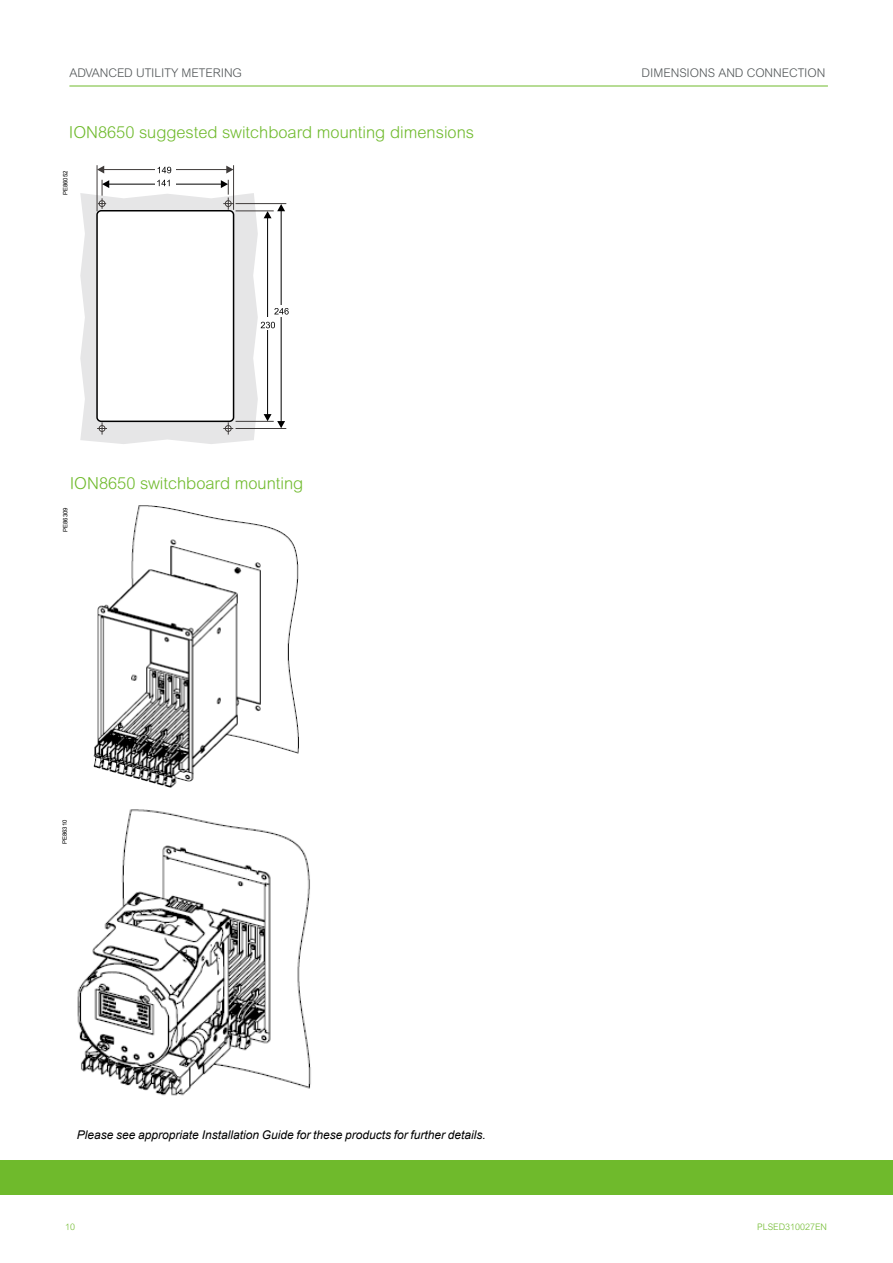
<style>
.page{position:relative;width:893px;height:1263px;background:#fff}
.page>*{position:absolute;margin:0;border:0;box-sizing:border-box;transform-origin:0 0}
.t1{font:300 16.5px "Arial Rounded MT Std";color:#6fba2c}
.t2{font:italic 12px "Arial";color:#000}
.t3{font:300 12px "Arial Rounded MT Std";letter-spacing:-.005em;color:#515557}
.t4{font:300 9px "Arial Rounded MT Std";color:#6fba2c}
.t5{font:6px "Arial";color:#000}
</style>
<div class="page">
<hr style="left:69px;top:86px;width:759px;height:1px;background:#6fba2c">
<div style="left:0;top:1161px;width:893px;height:34px;background:#6fba2c"></div>
<hr style="left:97px;top:165px;width:1px;height:46px;background:#3f3b3a">
<hr style="left:233px;top:165px;width:1px;height:45px;background:#3f3b3a">
<hr style="left:104px;top:169px;width:123px;height:1px;background:#3f3b3a">
<svg style="left:97px;top:166px;width:7px;height:8px"></svg>
<svg style="left:226px;top:166px;width:7px;height:8px"></svg>
<div style="left:155px;top:163px;width:21px;height:13px;background:#fff"></div>
<svg style="left:158px;top:167px;width:13px;height:6px"></svg>
<svg style="left:80px;top:180px;width:209px;height:264px"></svg>
<img style="left:93px;top:505px;width:206px;height:283px">
<img style="left:77px;top:809px;width:234px;height:287px">
<p class="t3" style="left:69px;top:66px;width:174px">ADVANCED UTILITY METERING</p>
<p class="t3" style="left:642px;top:66px;width:185px">DIMENSIONS AND CONNECTION</p>
<h1 class="t1" style="left:69px;top:123px;width:407px">ION8650 suggested switchboard mounting dimensions</h1>
<p class="t5" style="left:61px;top:195px;width:26px;rotate:-90deg">PE86052</p>
<h1 class="t1" style="left:70px;top:474px;width:235px">ION8650 switchboard mounting</h1>
<p class="t5" style="left:61px;top:532px;width:26px;rotate:-90deg">PE86309</p>
<p class="t5" style="left:61px;top:844px;width:26px;rotate:-90deg">PE86310</p>
<p class="t2" style="left:77px;top:1127px;width:410px">Please see appropriate Installation Guide for these products for further details.</p>
<p class="t4" style="left:65px;top:1222px;width:11px">10</p>
<p class="t4" style="left:757px;top:1222px;width:71px">PLSED310027EN</p>
</div>
